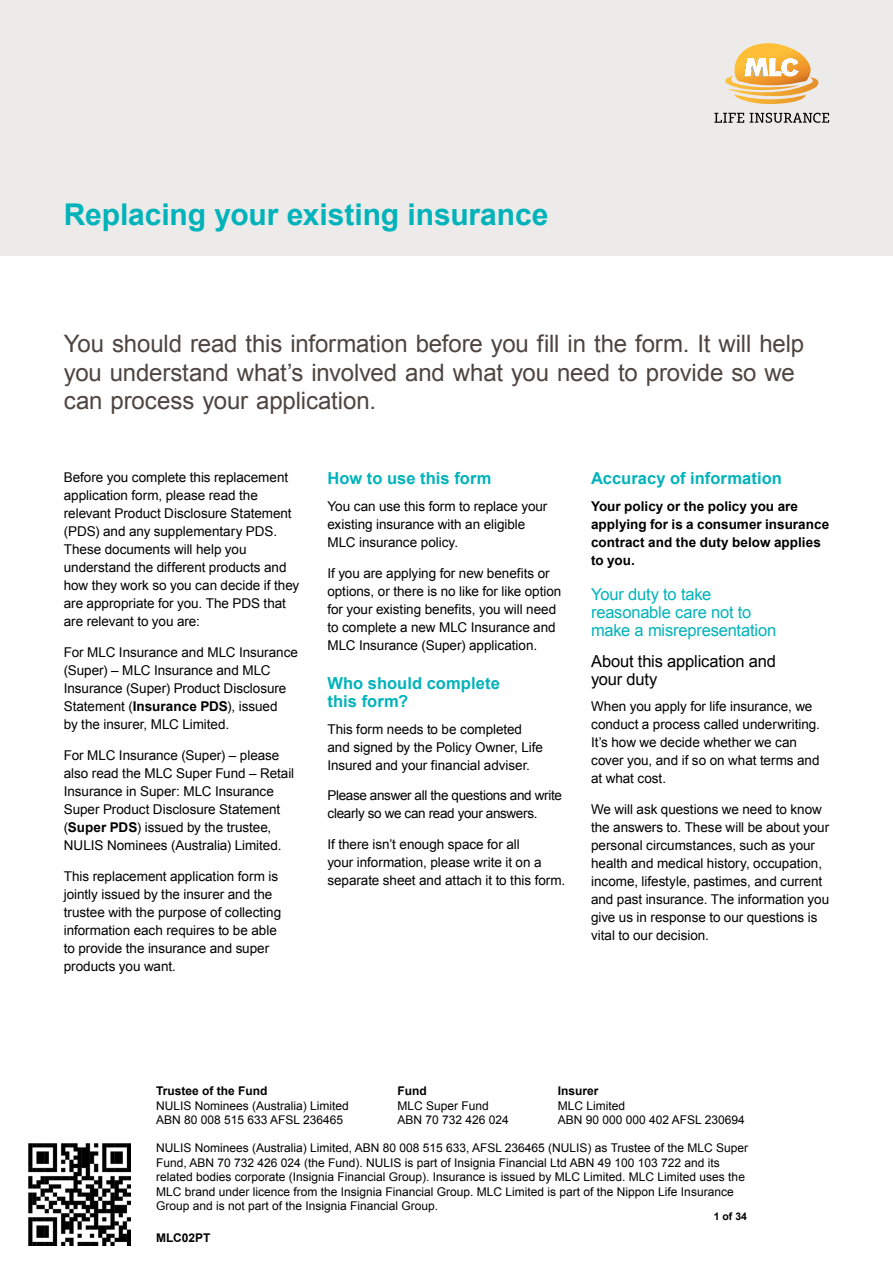
<style>
.page{position:relative;width:893px;height:1263px;background:#fff}
.page>*{position:absolute;margin:0;border:0;box-sizing:border-box;transform-origin:0 0}
.t1{font:700 30px "Arial";letter-spacing:-.005em;color:#00b3ba}
.t2{font:24px/28.5px "Arial";letter-spacing:-.005em;color:#4e4540}
.t3{font:700 16.5px/18px "Arial";letter-spacing:.005em;color:#00b3ba}
.t4{font:16.5px/18px "Arial";letter-spacing:-.01em;color:#00b3ba}
.t5{font:16.5px/18px "Arial";letter-spacing:-.01em;color:#000}
.t6{font:13.5px/18px "Arial";letter-spacing:-.005em;color:#000}
.t7{font:700 13.5px/18px "Arial";letter-spacing:.005em;color:#000}
.t8{font:13.5px/18px "Arial";letter-spacing:-.025em;color:#000}
.t9{font:12px/14.4px "Arial";color:#000}
.t10{font:700 12px "Arial";color:#000}
.t11{font:700 10.5px "Arial";color:#000}
.s1{font-weight:700}
</style>
<div class="page">
<img style="left:28px;top:1144px;width:102px;height:101px">
<div style="left:0;top:0;width:893px;height:255px;background:#edebea"></div>
<svg style="left:714px;top:113px;width:30px;height:10px"></svg>
<svg style="left:750px;top:113px;width:79px;height:10px"></svg>
<svg style="left:725px;top:43px;width:94px;height:61px"></svg>
<h1 class="t1" style="left:64px;top:195px;width:486px">Replacing your existing insurance</h1>
<h2 class="t2" style="left:64px;top:330px;width:742px">You should read this information before you fill in the form. It will help you understand what’s involved and what you need to provide so we can process your application.</h2>
<p class="t6" style="left:64px;top:469px;width:237px">Before you complete this replacement application form, please read the relevant Product Disclosure Statement (PDS) and any supplementary PDS.<br>These documents will help you understand the different products and how they work so you can decide if they are appropriate for you. The PDS that are relevant to you are:</p>
<p class="t6" style="left:64px;top:643px;width:236px">For MLC Insurance and MLC Insurance (Super) – MLC Insurance and MLC Insurance (Super) Product Disclosure Statement (<span class="s1">Insurance PDS</span>), issued<br>by the insurer, MLC Limited.</p>
<p class="t6" style="left:64px;top:746px;width:232px">For MLC Insurance (Super) – please also read the MLC Super Fund – Retail Insurance in Super: MLC Insurance Super Product Disclosure Statement (<span class="s1">Super PDS</span>) issued by the trustee, NULIS Nominees (Australia) Limited.</p>
<p class="t6" style="left:64px;top:867px;width:219px">This replacement application form is jointly issued by the insurer and the trustee with the purpose of collecting information each requires to be able to provide the insurance and super products you want.</p>
<p class="t3" style="left:327px;top:470px;width:165px">How to use this form</p>
<p class="t6" style="left:327px;top:497px;width:221px">You can use this form to replace your existing insurance with an eligible<br>MLC insurance policy.</p>
<p class="t6" style="left:327px;top:564px;width:235px">If you are applying for new benefits or options, or there is no like for like option for your existing benefits, you will need to complete a new MLC Insurance and MLC Insurance (Super) application.</p>
<p class="t3" style="left:327px;top:675px;width:174px">Who should complete this form?</p>
<p class="t6" style="left:327px;top:720px;width:217px">This form needs to be completed and signed by the Policy Owner, Life<br>Insured and your financial adviser.</p>
<p class="t8" style="left:327px;top:787px;width:236px">Please answer all the questions and write clearly so we can read your answers.</p>
<p class="t6" style="left:327px;top:835px;width:239px">If there isn’t enough space for all<br>your information, please write it on a separate sheet and attach it to this form.</p>
<p class="t3" style="left:591px;top:470px;width:192px">Accuracy of information</p>
<p class="t7" style="left:591px;top:498px;width:240px">Your policy or the policy you are applying for is a consumer insurance contract and the duty below applies to you.</p>
<p class="t4" style="left:591px;top:585px;width:187px">Your duty to take reasonable care not to make a misrepresentation</p>
<p class="t5" style="left:591px;top:652px;width:186px">About this application and your duty</p>
<p class="t6" style="left:591px;top:698px;width:230px">When you apply for life insurance, we conduct a process called underwriting.<br>It’s how we decide whether we can cover you, and if so on what terms and at what cost.</p>
<p class="t6" style="left:591px;top:800px;width:240px">We will ask questions we need to know the answers to. These will be about your personal circumstances, such as your health and medical history, occupation, income, lifestyle, pastimes, and current and past insurance. The information you give us in response to our questions is vital to our decision.</p>
<p class="t10" style="left:156px;top:1083px;width:113px">Trustee of the Fund</p>
<p class="t9" style="left:156px;top:1098px;width:194px">NULIS Nominees (Australia) Limited<br>ABN 80 008 515 633 AFSL 236465</p>
<p class="t10" style="left:397px;top:1083px;width:31px">Fund</p>
<p class="t9" style="left:397px;top:1098px;width:113px">MLC Super Fund<br>ABN 70 732 426 024</p>
<p class="t10" style="left:558px;top:1083px;width:42px">Insurer</p>
<p class="t9" style="left:558px;top:1098px;width:189px">MLC Limited<br>ABN 90 000 000 402 AFSL 230694</p>
<p class="t9" style="left:156px;top:1141px;width:594px">NULIS Nominees (Australia) Limited, ABN 80 008 515 633, AFSL 236465 (NULIS) as Trustee of the MLC Super Fund, ABN 70 732 426 024 (the Fund). NULIS is part of Insignia Financial Ltd ABN 49 100 103 722 and its related bodies corporate (Insignia Financial Group). Insurance is issued by MLC Limited. MLC Limited uses the MLC brand under licence from the Insignia Financial Group. MLC Limited is part of the Nippon Life Insurance Group and is not part of the Insignia Financial Group.</p>
<p class="t11" style="left:714px;top:1209px;width:35px">1 of 34</p>
<p class="t10" style="left:156px;top:1229px;width:56px">MLC02PT</p>
</div>
